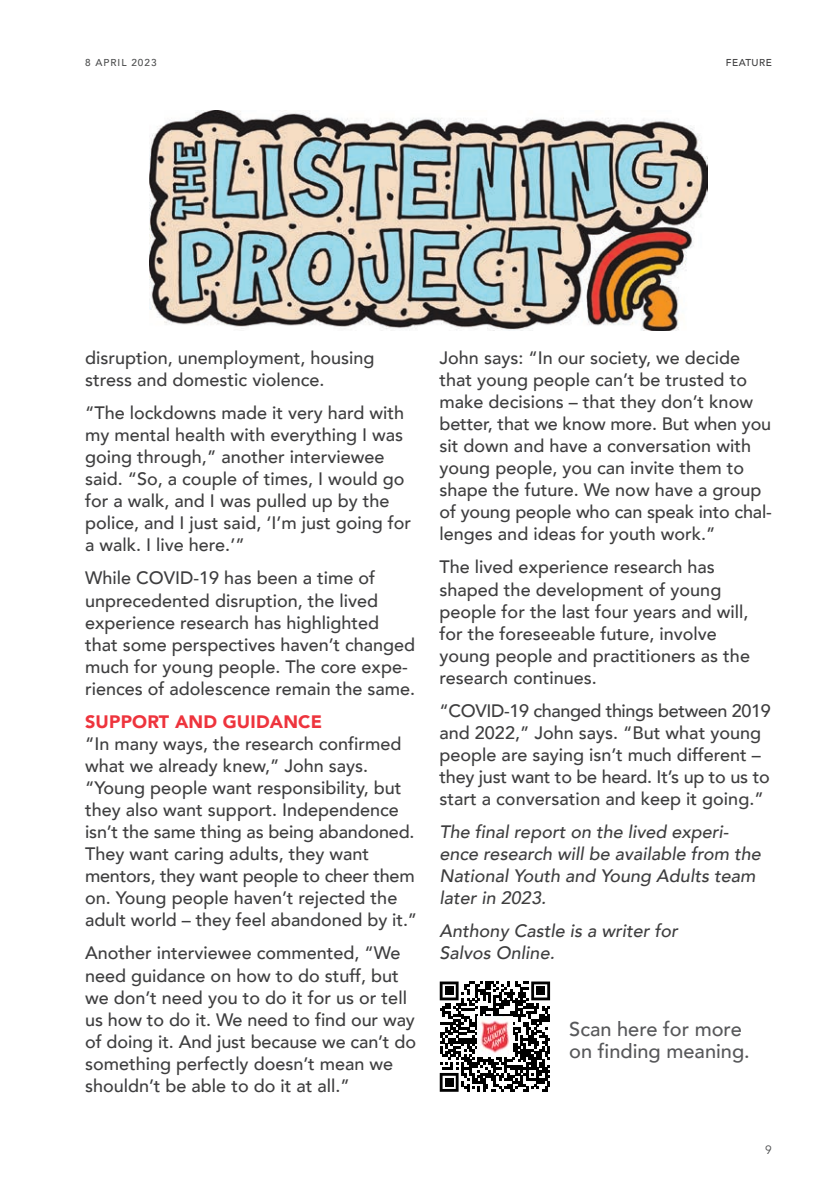
<style>
.page{position:relative;width:840px;height:1191px;background:#fff}
.page>*{position:absolute;margin:0;border:0;box-sizing:border-box;transform-origin:0 0}
.Salvos_Subhead_no_ba{font:500 20px/22px "Avenir";color:#57585a}
.Salvos_Body{font:500 18px/22px "Avenir";color:#3e3e3f}
.Writer_Info_at_the{font:italic 500 18px/22px "Avenir";color:#3e3e3f}
.Intext_Subhead{font:900 18px "Avenir";letter-spacing:.01em;color:#ee343d}
.t1{font:12px "Avenir";color:#4b4c4d}
.t2{font:500 10px "Avenir";letter-spacing:.1em;color:#4b4c4d}
.Page_name_-_Right{font:500 10px "Avenir";letter-spacing:.05em;color:#3e3e3f}
</style>
<div class="page">
<img style="left:149px;top:110px;width:558px;height:221px">
<svg style="left:439px;top:981px;width:110px;height:110px"></svg>
<div style="left:445px;top:987px;width:8px;height:8px;background:#000"></div>
<div style="left:536px;top:987px;width:8px;height:8px;background:#000"></div>
<div style="left:445px;top:1078px;width:8px;height:8px;background:#000"></div>
<img style="left:477px;top:1016px;width:35px;height:40px">
<p class="t2" style="left:85px;top:54px;width:25px">8 April</p>
<p class="t2" style="left:131px;top:54px;width:27px">2023</p>
<p class="Page_name_-_Right" style="left:725px;top:54px;width:47px">FEATURE</p>
<p class="Salvos_Body" style="left:85px;top:346px;width:291px">disruption, unemployment, housing stress and domestic violence.</p>
<p class="Salvos_Body" style="left:85px;top:401px;width:327px">“The lockdowns made it very hard with my mental health with everything I was going through,” another interviewee said. “So, a couple of times, I would go for a walk, and I was pulled up by the police, and I just said, ‘I’m just going for a walk. I live here.’”</p>
<p class="Salvos_Body" style="left:85px;top:566px;width:331px">While COVID-19 has been a time of unprecedented disruption, the lived experience research has highlighted that some perspectives haven’t changed much for young people. The core expe&shy;riences of adolescence remain the same.</p>
<p class="Intext_Subhead" style="left:85px;top:706px;width:238px">SUPPORT AND GUIDANCE</p>
<p class="Salvos_Body" style="left:85px;top:731px;width:333px">“In many ways, the research confirmed what we already knew,” John says. “Young people want responsibility, but they also want support. Independence isn’t the same thing as being abandoned.<br>They want caring adults, they want mentors, they want people to cheer them on. Young people haven’t rejected the adult world – they feel abandoned by it.”</p>
<p class="Salvos_Body" style="left:85px;top:941px;width:332px">Another interviewee commented, “We need guidance on how to do stuff, but we don’t need you to do it for us or tell us how to do it. We need to find our way of doing it. And just because we can’t do something perfectly doesn’t mean we shouldn’t be able to do it at all.”</p>
<p class="Salvos_Body" style="left:439px;top:346px;width:333px">John says: “In our society, we decide that young people can’t be trusted to make decisions – that they don’t know better, that we know more. But when you sit down and have a conversation with young people, you can invite them to shape the future. We now have a group of young people who can speak into chal&shy;lenges and ideas for youth work.”</p>
<p class="Salvos_Body" style="left:439px;top:555px;width:312px">The lived experience research has shaped the development of young people for the last four years and will, for the foreseeable future, involve young people and practitioners as the research continues.</p>
<p class="Salvos_Body" style="left:439px;top:698px;width:332px">“COVID-19 changed things between 2019 and 2022,” John says. “But what young people are saying isn’t much different – they just want to be heard. It’s up to us to start a conversation and keep it going.”</p>
<p class="Writer_Info_at_the" style="left:439px;top:821px;width:323px">The final report on the lived experi&shy;ence research will be available from the<br>National Youth and Young Adults team later in 2023.</p>
<p class="Writer_Info_at_the" style="left:439px;top:920px;width:240px">Anthony Castle is a writer for<br>Salvos Online.</p>
<p class="Salvos_Subhead_no_ba" style="left:569px;top:1016px;width:182px">Scan here for more on finding meaning.</p>
<p class="t1" style="left:764px;top:1142px;width:8px">9</p>
</div>
